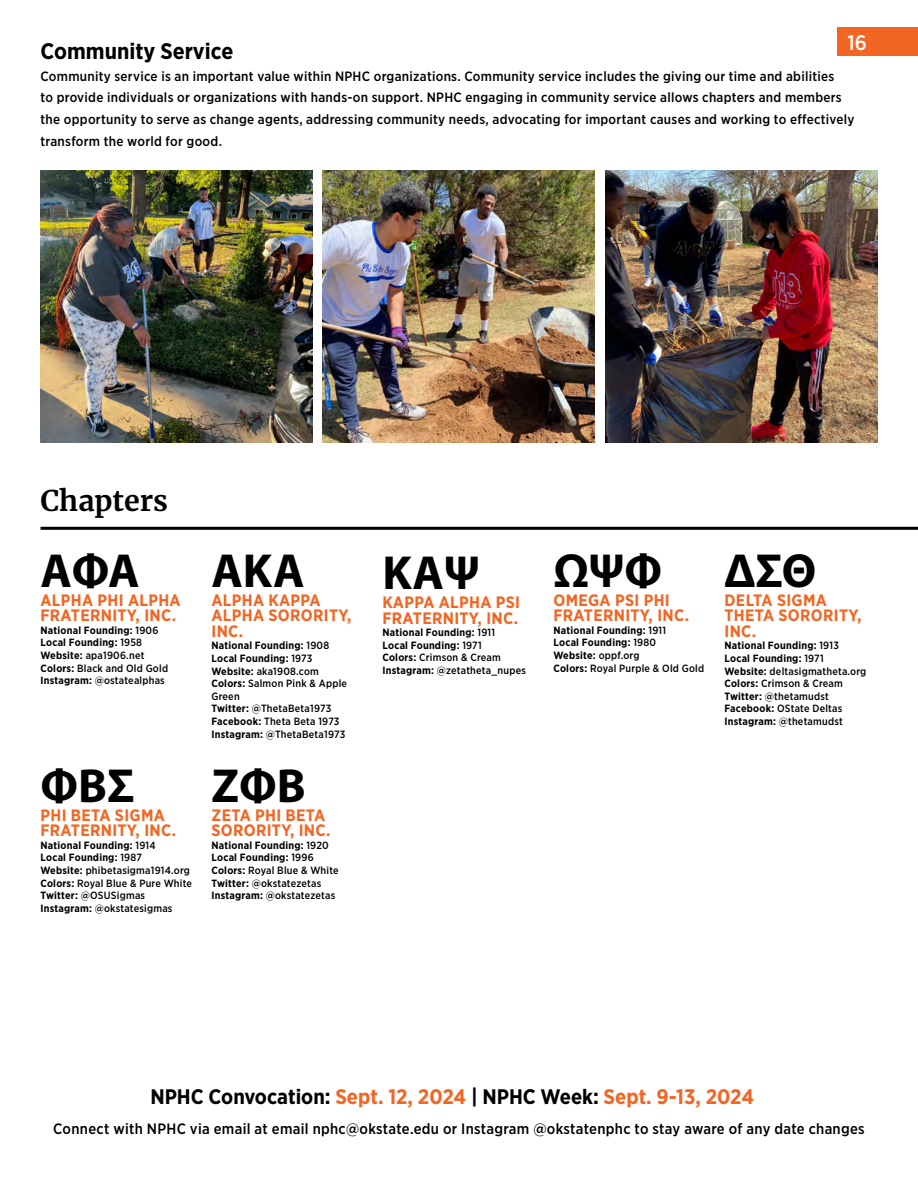
<style>
.page{position:relative;width:918px;height:1188px;background:#fff}
.page>*{position:absolute;margin:0;border:0;box-sizing:border-box;transform-origin:0 0}
.t1{font:700 48px "Myriad Pro";color:#000}
.t2{font:700 28.5px "Merriweather";color:#000}
.t3{font:700 22.5px "Gotham Narrow";color:#000}
.t4{font:700 21px "Gotham Narrow";color:#000}
.t5{font:500 21px "Gotham Narrow";color:#fff}
.t6{font:700 16.5px/15.6px "Gotham Narrow";letter-spacing:.02em;color:#f26522}
.t7{font:500 15px "Gotham Narrow";letter-spacing:.02em;color:#000}
.t8{font:500 13.5px/21.6px "Gotham Narrow";letter-spacing:.02em;color:#000}
.t9{font:500 10.5px/12.6px "Gotham Narrow";letter-spacing:.02em;color:#000}
.t10{font:700 10.5px/12.6px "Gotham Narrow";letter-spacing:.02em;color:#000}
.s1{font-weight:500}
.s2{font-weight:700}
.s3{color:#f26522}
</style>
<div class="page">
<hr style="left:40px;top:527px;width:878px;height:3px;background:#000">
<div style="left:838px;top:27px;width:80px;height:28px;background:#f26522"></div>
<img style="left:40px;top:171px;width:273px;height:272px">
<img style="left:323px;top:171px;width:272px;height:272px">
<img style="left:605px;top:171px;width:273px;height:272px">
<h3 class="t5" style="left:848px;top:29px;width:21px">16</h3>
<h3 class="t3" style="left:40px;top:37px;width:194px">Community Service</h3>
<p class="t8" style="left:40px;top:65px;width:816px">Community service is an important value within NPHC organizations. Community service includes the giving our time and abilities<br>to provide individuals or organizations with hands-on support. NPHC engaging in community service allows chapters and members the opportunity to serve as change agents, addressing community needs, advocating for important causes and working to effectively transform the world for good.</p>
<h2 class="t2" style="left:40px;top:481px;width:129px">Chapters</h2>
<h1 class="t1" style="left:40px;top:539px;width:101px">АΦA</h1>
<h3 class="t6" style="left:40px;top:592px;width:142px">ALPHA PHI ALPHA<br>FRATERNITY, INC.</h3>
<p class="t10" style="left:40px;top:624px;width:129px">National Founding: <span class="s1">1906<br></span>Local Founding: <span class="s1">1958<br></span>Website: <span class="s1">apa1906.net<br></span>Colors: <span class="s1">Black and Old Gold<br></span>Instagram: <span class="s1">@ostatealphas</span></p>
<h1 class="t1" style="left:40px;top:754px;width:96px">ΦΒΣ</h1>
<h3 class="t6" style="left:40px;top:807px;width:137px">PHI BETA SIGMA<br>FRATERNITY, INC.</h3>
<p class="t9" style="left:40px;top:839px;width:153px"><span class="s2">National Founding:</span> 1914<br><span class="s2">Local Founding:</span> 1987<br><span class="s2">Website:</span> phibetasigma1914.org<br><span class="s2">Colors:</span> Royal Blue &amp; Pure White<br><span class="s2">Twitter:</span> @OSUSigmas<br><span class="s2">Instagram:</span> @okstatesigmas</p>
<h1 class="t1" style="left:212px;top:539px;width:95px">АKA</h1>
<h3 class="t6" style="left:212px;top:592px;width:142px">ALPHA KAPPA<br>ALPHA SORORITY,<br>INC.</h3>
<p class="t9" style="left:212px;top:639px;width:137px"><span class="s2">National Founding:</span> 1908<br><span class="s2">Local Founding:</span> 1973<br><span class="s2">Website:</span> aka1908.com<br><span class="s2">Colors:</span> Salmon Pink &amp; Apple<br>Green<br><span class="s2">Twitter:</span> @ThetaBeta1973<br><span class="s2">Facebook:</span> Theta Beta 1973<br><span class="s2">Instagram:</span> @ThetaBeta1973</p>
<h1 class="t1" style="left:212px;top:754px;width:96px">ZΦΒ</h1>
<h3 class="t6" style="left:212px;top:807px;width:120px">ZETA PHI BETA<br>SORORITY, INC.</h3>
<p class="t10" style="left:212px;top:839px;width:129px">National Founding: <span class="s1">1920<br></span>Local Founding: <span class="s1">1996<br></span>Colors: <span class="s1">Royal Blue &amp; White<br></span>Twitter: <span class="s1">@okstatezetas<br></span>Instagram: <span class="s1">@okstatezetas</span></p>
<h1 class="t1" style="left:382px;top:542px;width:99px">KAΨ</h1>
<h3 class="t6" style="left:382px;top:594px;width:139px">KAPPA ALPHA PSI<br>FRATERNITY, INC.</h3>
<p class="t10" style="left:382px;top:626px;width:145px">National Founding: <span class="s1">1911<br></span>Local Founding: <span class="s1">1971<br></span>Colors: <span class="s1">Crimson &amp; Cream<br></span>Instagram: <span class="s1">@zetatheta_nupes</span></p>
<h1 class="t1" style="left:554px;top:539px;width:110px">ΩΨΦ</h1>
<h3 class="t6" style="left:554px;top:592px;width:137px">OMEGA PSI PHI<br>FRATERNITY, INC.</h3>
<p class="t10" style="left:554px;top:624px;width:152px">National Founding: <span class="s1">1911<br></span>Local Founding: <span class="s1">1980<br></span>Website: <span class="s1">oppf.org<br></span>Colors: <span class="s1">Royal Purple &amp; Old Gold</span></p>
<h1 class="t1" style="left:724px;top:539px;width:93px">ΔΣΘ</h1>
<h3 class="t6" style="left:724px;top:592px;width:139px">DELTA SIGMA<br>THETA SORORITY,<br>INC.</h3>
<p class="t9" style="left:724px;top:639px;width:143px"><span class="s2">National Founding:</span> 1913<br><span class="s2">Local Founding:</span> 1971<br><span class="s2">Website:</span> deltasigmatheta.org<br><span class="s2">Colors:</span> Crimson &amp; Cream<br><span class="s2">Twitter:</span> @thetamudst<br><span class="s2">Facebook:</span> OState Deltas<br><span class="s2">Instagram:</span> @thetamudst</p>
<h3 class="t4" style="left:150px;top:1083px;width:605px">NPHC Convocation: <span class="s3">Sept. 12, 2024</span> | NPHC Week: <span class="s3">Sept. 9-13, 2024</span></h3>
<h3 class="t7" style="left:53px;top:1119px;width:813px">Connect with NPHC via email at email nphc@okstate.edu or Instagram @okstatenphc to stay aware of any date changes</h3>
</div>
